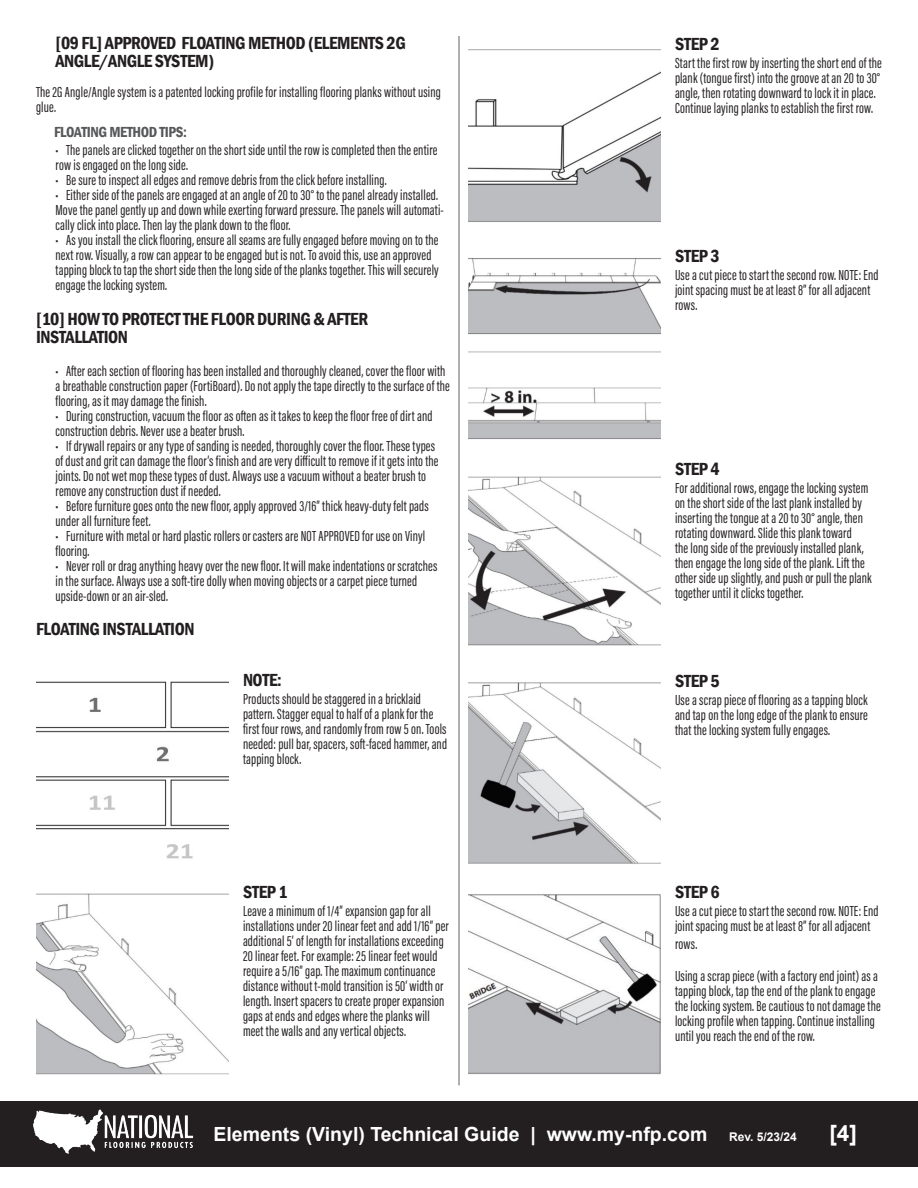
<style>
.page{position:relative;width:918px;height:1188px;background:#fff}
.page>*{position:absolute;margin:0;border:0;box-sizing:border-box;transform-origin:0 0}
.t1{font:700 22.5px "Arial";color:#fff}
.t2{font:700 19.5px "Arial";color:#fff}
.Body_Text_HEADER{font:600 condensed 18px/18px "Franklin Gothic";letter-spacing:-.025em;color:#231f20}
.Body_Text{font:15px/15px "Acumin Pro Extra Cond";letter-spacing:.01em;color:#231f20}
.Body_Text_HEADER-2{font:15px/15px "Acumin Pro Extra Cond";letter-spacing:.01em;color:#231f20}
.Body_Text_BLT_HEADER{font:600 condensed 15px "Franklin Gothic";letter-spacing:-.025em;color:#57585a}
.s1{font-size:12px}
</style>
<div class="page">
<div style="left:0;top:1101px;width:918px;height:66px;background:#231f20"></div>
<img style="left:33px;top:1109px;width:161px;height:45px">
<hr style="left:459px;top:36px;width:1px;height:1049px;background:#616164">
<img style="left:36px;top:681px;width:192px;height:178px">
<img style="left:36px;top:894px;width:192px;height:181px">
<img style="left:468px;top:49px;width:192px;height:173px">
<img style="left:468px;top:477px;width:192px;height:168px">
<img style="left:468px;top:258px;width:192px;height:181px">
<img style="left:468px;top:682px;width:192px;height:182px">
<img style="left:468px;top:894px;width:192px;height:181px">
<p class="Body_Text_HEADER" style="left:56px;top:33px;width:352px">[09 FL] APPROVED FLOATING METHOD (ELEMENTS 2G<br>ANGLE/ANGLE SYSTEM)</p>
<p class="Body_Text" style="left:36px;top:84px;width:406px">The 2G Angle/Angle system is a patented locking profile for installing flooring planks without using glue.</p>
<p class="Body_Text_BLT_HEADER" style="left:54px;top:122px;width:134px">FLOATING METHOD TIPS:</p>
<p class="Body_Text" style="left:56px;top:143px;width:384px">• The panels are clicked together on the short side until the row is completed then the entire row is engaged on the long side.</p>
<p class="Body_Text" style="left:56px;top:173px;width:333px">• Be sure to inspect all edges and remove debris from the click before installing.</p>
<p class="Body_Text" style="left:56px;top:188px;width:390px">• Either side of the panels are engaged at an angle of 20 to 30° to the panel already installed.<br>Move the panel gently up and down while exerting forward pressure. The panels will automati&shy;cally click into place. Then lay the plank down to the floor.</p>
<p class="Body_Text" style="left:56px;top:233px;width:385px">• As you install the click flooring, ensure all seams are fully engaged before moving on to the next row. Visually, a row can appear to be engaged but is not. To avoid this, use an approved tapping block to tap the short side then the long side of the planks together. This will securely engage the locking system.</p>
<p class="Body_Text_HEADER" style="left:36px;top:309px;width:334px">[10] HOW TO PROTECT THE FLOOR DURING &amp; AFTER<br>INSTALLATION</p>
<p class="Body_Text" style="left:56px;top:363px;width:396px">• After each section of flooring has been installed and thoroughly cleaned, cover the floor with a breathable construction paper (FortiBoard). Do not apply the tape directly to the surface of the flooring, as it may damage the finish.</p>
<p class="Body_Text" style="left:56px;top:408px;width:379px">• During construction, vacuum the floor as often as it takes to keep the floor free of dirt and construction debris. Never use a beater brush.</p>
<p class="Body_Text" style="left:56px;top:438px;width:385px">• If drywall repairs or any type of sanding is needed, thoroughly cover the floor. These types of dust and grit can damage the floor’s finish and are very difficult to remove if it gets into the joints. Do not wet mop these types of dust. Always use a vacuum without a beater brush to remove any construction dust if needed.</p>
<p class="Body_Text" style="left:56px;top:498px;width:375px">• Before furniture goes onto the new floor, apply approved 3/16” thick heavy-duty felt pads under all furniture feet.</p>
<p class="Body_Text" style="left:56px;top:528px;width:371px">• Furniture with metal or hard plastic rollers or casters are NOT APPROVED for use on Vinyl flooring.</p>
<p class="Body_Text" style="left:56px;top:558px;width:383px">• Never roll or drag anything heavy over the new floor. It will make indentations or scratches in the surface. Always use a soft-tire dolly when moving objects or a carpet piece turned upside-down or an air-sled.</p>
<p class="Body_Text_HEADER" style="left:36px;top:620px;width:160px">FLOATING INSTALLATION</p>
<p class="Body_Text_HEADER" style="left:243px;top:671px;width:40px">NOTE:</p>
<p class="Body_Text" style="left:243px;top:691px;width:206px">Products should be staggered in a bricklaid pattern. Stagger equal to half of a plank for the first four rows, and randomly from row 5 on. Tools needed: pull bar, spacers, soft-faced hammer, and tapping block.</p>
<p class="Body_Text_HEADER" style="left:243px;top:883px;width:46px">STEP 1</p>
<p class="Body_Text" style="left:243px;top:904px;width:207px">Leave a minimum of 1/4” expansion gap for all installations under 20 linear feet and add 1/16” per additional 5’ of length for installations exceeding 20 linear feet. For example: 25 linear feet would require a 5/16” gap. The maximum continuance distance without t-mold transition is 50’ width or length. Insert spacers to create proper expansion gaps at ends and edges where the planks will meet the walls and any vertical objects.</p>
<p class="Body_Text_HEADER" style="left:675px;top:35px;width:46px">STEP 2</p>
<p class="Body_Text" style="left:675px;top:55px;width:208px">Start the first row by inserting the short end of the plank (tongue first) into the groove at an 20 to 30° angle, then rotating downward to lock it in place.<br>Continue laying planks to establish the first row.</p>
<p class="Body_Text_HEADER" style="left:675px;top:247px;width:46px">STEP 3</p>
<p class="Body_Text" style="left:675px;top:268px;width:205px">Use a cut piece to start the second row. NOTE: End joint spacing must be at least 8” for all adjacent rows.</p>
<p class="Body_Text_HEADER" style="left:675px;top:459px;width:46px">STEP 4</p>
<p class="Body_Text" style="left:675px;top:480px;width:198px">For additional rows, engage the locking system on the short side of the last plank installed by inserting the tongue at a 20 to 30° angle, then rotating downward. Slide this plank toward<br>the long side of the previously installed plank, then engage the long side of the plank. Lift the other side up slightly, and push or pull the plank together until it clicks together.</p>
<p class="Body_Text_HEADER" style="left:675px;top:672px;width:46px">STEP 5</p>
<p class="Body_Text" style="left:675px;top:692px;width:194px;text-align:justify">Use a scrap piece of flooring as a tapping block and tap on the long edge of the plank to ensure that the locking system fully engages.</p>
<p class="Body_Text_HEADER" style="left:675px;top:883px;width:46px">STEP 6</p>
<p class="Body_Text" style="left:675px;top:904px;width:205px">Use a cut piece to start the second row. NOTE: End joint spacing must be at least 8” for all adjacent</p>
<p class="Body_Text" style="left:675px;top:937px;width:24px">rows.</p>
<p class="Body_Text_HEADER-2" style="left:675px;top:968px;width:207px">Using a scrap piece (with a factory end joint) as a tapping block, tap the end of the plank to engage the locking system. Be cautious to not damage the locking profile when tapping. Continue installing until you reach the end of the row.</p>
<h2 class="t2" style="left:214px;top:1120px;width:585px">Elements (Vinyl) Technical Guide | www.my-nfp.com <span class="s1">Rev. 5/23/24</span></h2>
<h1 class="t1" style="left:829px;top:1117px;width:29px">[4]</h1>
</div>
